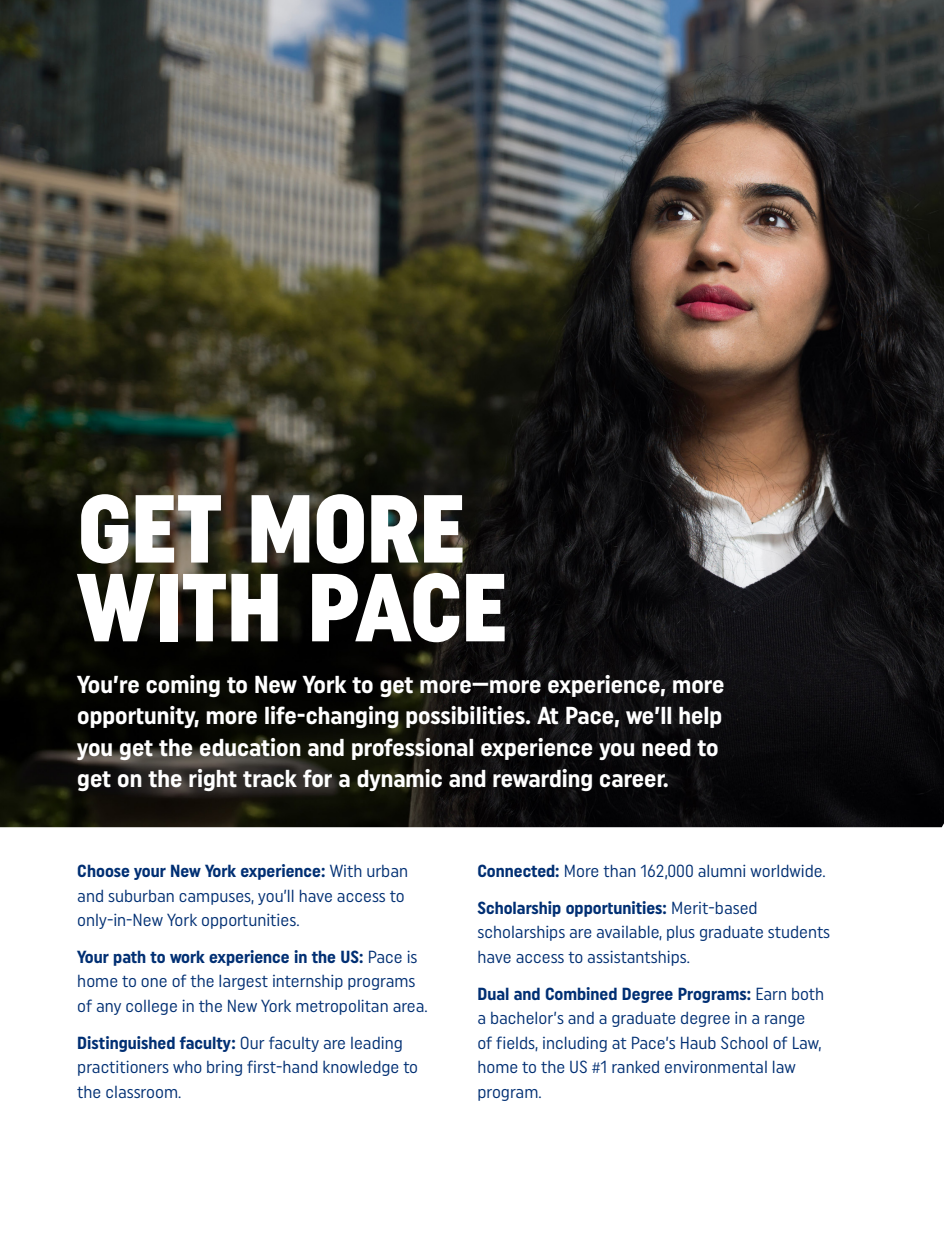
<style>
.page{position:relative;width:944px;height:1260px;background:#fff}
.page>*{position:absolute;margin:0;border:0;box-sizing:border-box;transform-origin:0 0}
.t1{font:900 condensed 96.25px "Uniform";letter-spacing:-.015em;color:#fff}
.t2{font:700 condensed 24.5px/31.5px "Uniform";color:#fff}
.t3{font:condensed 17.5px/24.5px "Uniform";color:#002f73}
.s1{font-weight:700}
</style>
<div class="page">
<img style="left:0;top:0;width:944px;height:827px">
<p class="t1" style="left:77px;top:471px;width:389px">GET MORE</p>
<p class="t1" style="left:77px;top:550px;width:431px">WITH PACE</p>
<p class="t2" style="left:77px;top:668px;width:649px">You’re coming to New York to get more—more experience, more opportunity, more life-changing possibilities. At Pace, we’ll help you get the education and professional experience you need to get on the right track for a dynamic and rewarding career.</p>
<p class="t3" style="left:77px;top:858px;width:332px"><span class="s1">Choose your New York experience:</span> With urban and suburban campuses, you’ll have access to only-in-New York opportunities.</p>
<p class="t3" style="left:77px;top:944px;width:352px"><span class="s1">Your path to work experience in the US:</span> Pace is home to one of the largest internship programs of any college in the New York metropolitan area.</p>
<p class="t3" style="left:77px;top:1030px;width:342px"><span class="s1">Distinguished faculty:</span> Our faculty are leading practitioners who bring first-hand knowledge to the classroom.</p>
<p class="t3" style="left:477px;top:858px;width:350px"><span class="s1">Connected:</span> More than 162,000 alumni worldwide.</p>
<p class="t3" style="left:477px;top:895px;width:354px"><span class="s1">Scholarship opportunities:</span> Merit-based scholarships are available, plus graduate students have access to assistantships.</p>
<p class="t3" style="left:477px;top:981px;width:348px"><span class="s1">Dual and Combined Degree Programs:</span> Earn both a bachelor’s and a graduate degree in a range of fields, including at Pace’s Haub School of Law, home to the US #1 ranked environmental law program.</p>
</div>
